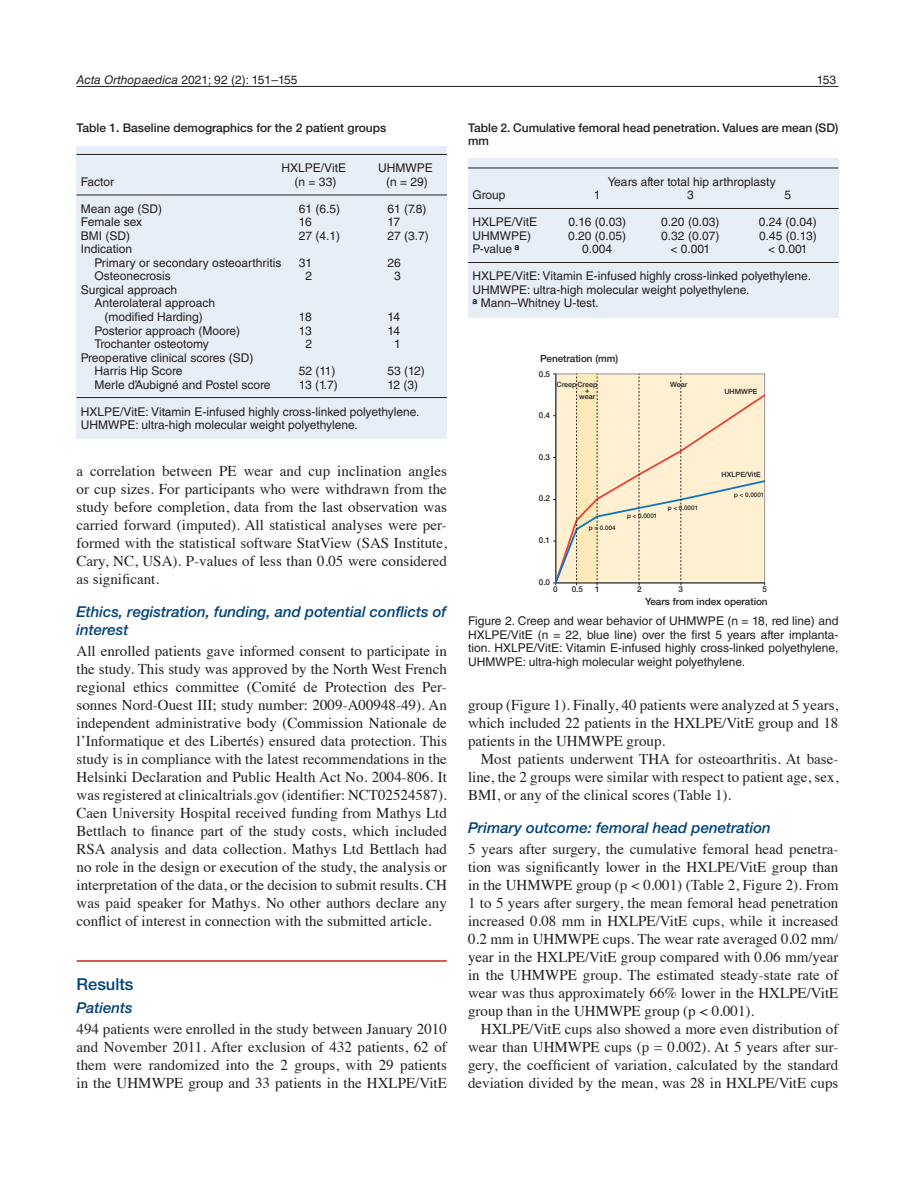
<style>
.page{position:relative;width:915px;height:1191px;background:#fff}
.page>*{position:absolute;margin:0;border:0;box-sizing:border-box;transform-origin:0 0}
.t1{font:500 16.5px "Helvetica Neue LTW1 G";color:#004279}
.t2{font:15px/18px "Times";color:#231f20;text-align:justify}
.t3{font:italic 500 15px/18px "Helvetica Neue LTW1 G";color:#004279}
.t4{font:12px/13.5px "Helvetica LT Std";color:#231f20}
.t5{font:500 12px/13.5px "Helvetica Neue LTW1 G";color:#231f20}
.t6{font:500 9.9px "Helvetica Neue LTW1 G";color:#231f20}
.t7{font:500 8.1px "Helvetica Neue LTW1 G";color:#231f20}
.t8{font:500 7.2px "Helvetica Neue LTW1 G";color:#231f20}
.t9{font:500 6.3px "Helvetica Neue LTW1 G";color:#231f20}
.s1{font-style:italic}
</style>
<div class="page">
<hr style="left:77px;top:86px;width:761px;height:1px;background:#231f20">
<hr style="left:77px;top:960px;width:369px;height:1px;background:#bc2e18">
<div style="left:77px;top:146px;width:369px;height:292px;background:#e8eef8"></div>
<hr style="left:77px;top:154px;width:369px;height:1px;background:#231f20">
<hr style="left:77px;top:195px;width:369px;height:1px;background:#231f20">
<hr style="left:77px;top:397px;width:369px;height:1px;background:#231f20">
<div style="left:468px;top:158px;width:370px;height:159px;background:#e8eef8"></div>
<hr style="left:468px;top:168px;width:370px;height:1px;background:#231f20">
<hr style="left:468px;top:208px;width:370px;height:1px;background:#231f20">
<hr style="left:468px;top:262px;width:370px;height:1px;background:#231f20">
<svg style="left:553px;top:374px;width:213px;height:211px;background:#f6e7c9"></svg>
<p class="t4" style="left:77px;top:73px;width:222px"><span class="s1">Acta Orthopaedica</span> 2021; 92 (2): 151–155</p>
<p class="t4" style="left:816px;top:73px;width:21px">153</p>
<p class="t5" style="left:77px;top:121px;width:311px">Table 1. Baseline demographics for the 2 patient groups</p>
<p class="t4" style="left:281px;top:161px;width:66px">HXLPE/VitE</p>
<p class="t4" style="left:378px;top:161px;width:56px">UHMWPE</p>
<p class="t4" style="left:81px;top:175px;width:35px">Factor</p>
<p class="t4" style="left:294px;top:175px;width:43px">(n = 33)</p>
<p class="t4" style="left:386px;top:175px;width:43px">(n = 29)</p>
<p class="t4" style="left:81px;top:202px;width:83px">Mean age (SD)</p>
<p class="t4" style="left:299px;top:202px;width:43px">61 (6.5)</p>
<p class="t4" style="left:387px;top:202px;width:41px">61 (7.8)</p>
<p class="t4" style="left:81px;top:215px;width:63px">Female sex</p>
<p class="t4" style="left:299px;top:215px;width:14px">16</p>
<p class="t4" style="left:387px;top:215px;width:14px">17</p>
<p class="t4" style="left:81px;top:229px;width:51px">BMI (SD)</p>
<p class="t4" style="left:299px;top:229px;width:43px">27 (4.1)</p>
<p class="t4" style="left:387px;top:229px;width:43px">27 (3.7)</p>
<p class="t4" style="left:95px;top:242px;width:188px;text-indent:-14px">Indication<br>Primary or secondary osteoarthritis</p>
<p class="t4" style="left:299px;top:256px;width:15px">31</p>
<p class="t4" style="left:387px;top:256px;width:15px">26</p>
<p class="t4" style="left:95px;top:269px;width:78px">Osteonecrosis</p>
<p class="t4" style="left:305px;top:269px;width:8px">2</p>
<p class="t4" style="left:394px;top:269px;width:8px">3</p>
<p class="t4" style="left:81px;top:283px;width:98px">Surgical approach</p>
<p class="t4" style="left:95px;top:296px;width:122px">Anterolateral approach</p>
<p class="t4" style="left:105px;top:310px;width:100px">(modified Harding)</p>
<p class="t4" style="left:299px;top:310px;width:14px">18</p>
<p class="t4" style="left:387px;top:310px;width:14px">14</p>
<p class="t4" style="left:95px;top:323px;width:147px">Posterior approach (Moore)</p>
<p class="t4" style="left:299px;top:323px;width:14px">13</p>
<p class="t4" style="left:387px;top:323px;width:14px">14</p>
<p class="t4" style="left:95px;top:337px;width:116px">Trochanter osteotomy</p>
<p class="t4" style="left:305px;top:337px;width:8px">2</p>
<p class="t4" style="left:394px;top:337px;width:8px">1</p>
<p class="t4" style="left:95px;top:350px;width:160px;text-indent:-14px">Preoperative clinical scores (SD)<br>Harris Hip Score</p>
<p class="t4" style="left:299px;top:364px;width:38px">52 (11)</p>
<p class="t4" style="left:387px;top:364px;width:39px">53 (12)</p>
<p class="t4" style="left:95px;top:377px;width:177px">Merle d’Aubigné and Postel score</p>
<p class="t4" style="left:299px;top:377px;width:41px">13 (1.7)</p>
<p class="t4" style="left:387px;top:377px;width:32px">12 (3)</p>
<p class="t4" style="left:81px;top:404px;width:340px">HXLPE/VitE: Vitamin E-infused highly cross-linked polyethylene.<br>UHMWPE: ultra-high molecular weight polyethylene.</p>
<p class="t2" style="left:77px;top:460px;width:371px">a correlation between PE wear and cup inclination angles or cup sizes. For participants who were withdrawn from the study before completion, data from the last observation was carried forward (imputed). All statistical analyses were per&shy;formed with the statistical software StatView (SAS Institute, Cary, NC, USA). P-values of less than 0.05 were considered as significant.</p>
<p class="t3" style="left:77px;top:602px;width:371px">Ethics, registration, funding, and potential conflicts of interest</p>
<p class="t2" style="left:77px;top:640px;width:371px">All enrolled patients gave informed consent to participate in the study. This study was approved by the North West French regional ethics committee (Comité de Protection des Per&shy;sonnes Nord-Ouest III; study number: 2009-A00948-49). An independent administrative body (Commission Nationale de l’Informatique et des Libertés) ensured data protection. This study is in compliance with the latest recommendations in the Helsinki Declaration and Public Health Act No. 2004-806. It was registered at clinicaltrials.gov (identifier: NCT02524587).<br>Caen University Hospital received funding from Mathys Ltd Bettlach to finance part of the study costs, which included RSA analysis and data collection. Mathys Ltd Bettlach had no role in the design or execution of the study, the analysis or interpretation of the data, or the decision to submit results. CH was paid speaker for Mathys. No other authors declare any conflict of interest in connection with the submitted article.</p>
<p class="t1" style="left:77px;top:974px;width:58px">Results</p>
<p class="t3" style="left:77px;top:998px;width:58px">Patients</p>
<p class="t2" style="left:77px;top:1018px;width:371px">494 patients were enrolled in the study between January 2010 and November 2011. After exclusion of 432 patients, 62 of them were randomized into the 2 groups, with 29 patients in the UHMWPE group and 33 patients in the HXLPE/VitE</p>
<p class="t5" style="left:468px;top:121px;width:371px">Table 2. Cumulative femoral head penetration. Values are mean (SD) mm</p>
<p class="t4" style="left:607px;top:175px;width:169px">Years after total hip arthroplasty</p>
<p class="t4" style="left:472px;top:188px;width:35px">Group</p>
<p class="t4" style="left:593px;top:188px;width:8px">1</p>
<p class="t4" style="left:686px;top:188px;width:8px">3</p>
<p class="t4" style="left:784px;top:188px;width:8px">5</p>
<p class="t4" style="left:472px;top:215px;width:66px">HXLPE/VitE</p>
<p class="t4" style="left:568px;top:215px;width:59px">0.16 (0.03)</p>
<p class="t4" style="left:661px;top:215px;width:60px">0.20 (0.03)</p>
<p class="t4" style="left:758px;top:215px;width:60px">0.24 (0.04)</p>
<p class="t4" style="left:472px;top:229px;width:60px">UHMWPE)</p>
<p class="t4" style="left:568px;top:229px;width:60px">0.20 (0.05)</p>
<p class="t4" style="left:661px;top:229px;width:60px">0.32 (0.07)</p>
<p class="t4" style="left:758px;top:229px;width:59px">0.45 (0.13)</p>
<p class="t4" style="left:472px;top:242px;width:49px">P-value <sup>a</sup></p>
<p class="t4" style="left:582px;top:242px;width:32px">0.004</p>
<p class="t4" style="left:670px;top:242px;width:41px">&lt; 0.001</p>
<p class="t4" style="left:767px;top:242px;width:41px">&lt; 0.001</p>
<p class="t4" style="left:472px;top:269px;width:340px">HXLPE/VitE: Vitamin E-infused highly cross-linked polyethylene.<br>UHMWPE: ultra-high molecular weight polyethylene.<br><sup>a</sup> Mann–Whitney U-test.</p>
<p class="t6" style="left:540px;top:352px;width:79px">Penetration (mm)</p>
<p class="t8" style="left:556px;top:380px;width:42px">CreepCreep</p>
<p class="t8" style="left:585px;top:386px;width:6px">+</p>
<p class="t8" style="left:579px;top:392px;width:18px">wear</p>
<p class="t7" style="left:538px;top:369px;width:13px">0.5</p>
<p class="t7" style="left:538px;top:410px;width:13px">0.4</p>
<p class="t7" style="left:538px;top:452px;width:13px">0.3</p>
<p class="t7" style="left:538px;top:493px;width:13px">0.2</p>
<p class="t7" style="left:538px;top:535px;width:13px">0.1</p>
<p class="t7" style="left:538px;top:577px;width:13px">0.0</p>
<p class="t8" style="left:670px;top:380px;width:19px">Wear</p>
<p class="t8" style="left:724px;top:387px;width:34px">UHMWPE</p>
<p class="t8" style="left:721px;top:470px;width:41px">HXLPE/VitE</p>
<p class="t9" style="left:733px;top:491px;width:32px">p &lt; 0.0001</p>
<p class="t9" style="left:667px;top:504px;width:32px">p &lt; 0.0001</p>
<p class="t9" style="left:626px;top:512px;width:32px">p &lt; 0.0001</p>
<p class="t9" style="left:588px;top:523px;width:28px">p = 0.004</p>
<p class="t7" style="left:553px;top:585px;width:6px">0</p>
<p class="t7" style="left:571px;top:585px;width:13px">0.5</p>
<p class="t7" style="left:595px;top:585px;width:6px">1</p>
<p class="t7" style="left:637px;top:585px;width:6px">2</p>
<p class="t7" style="left:678px;top:585px;width:6px">3</p>
<p class="t7" style="left:762px;top:585px;width:6px">5</p>
<p class="t6" style="left:644px;top:595px;width:124px">Years from index operation</p>
<p class="t4" style="left:468px;top:614px;width:371px;text-align:justify">Figure 2. Creep and wear behavior of UHMWPE (n = 18, red line) and HXLPE/VitE (n = 22, blue line) over the first 5 years after implanta&shy;tion. HXLPE/VitE: Vitamin E-infused highly cross-linked polyethylene, UHMWPE: ultra-high molecular weight polyethylene.</p>
<p class="t2" style="left:468px;top:694px;width:371px">group (Figure 1). Finally, 40 patients were analyzed at 5 years, which included 22 patients in the HXLPE/VitE group and 18 patients in the UHMWPE group.</p>
<p class="t2" style="left:468px;top:748px;width:371px;text-indent:13px">Most patients underwent THA for osteoarthritis. At base&shy;line, the 2 groups were similar with respect to patient age, sex, BMI, or any of the clinical scores (Table 1).</p>
<p class="t3" style="left:468px;top:818px;width:304px">Primary outcome: femoral head penetration</p>
<p class="t2" style="left:468px;top:838px;width:371px">5 years after surgery, the cumulative femoral head penetra&shy;tion was significantly lower in the HXLPE/VitE group than in the UHMWPE group (p &lt; 0.001) (Table 2, Figure 2). From 1 to 5 years after surgery, the mean femoral head penetration increased 0.08 mm in HXLPE/VitE cups, while it increased 0.2 mm in UHMWPE cups. The wear rate averaged 0.02 mm/ year in the HXLPE/VitE group compared with 0.06 mm/year in the UHMWPE group. The estimated steady-state rate of wear was thus approximately 66% lower in the HXLPE/VitE group than in the UHMWPE group (p &lt; 0.001).</p>
<p class="t2" style="left:468px;top:1018px;width:371px;text-indent:13px">HXLPE/VitE cups also showed a more even distribution of wear than UHMWPE cups (p = 0.002). At 5 years after sur&shy;gery, the coefficient of variation, calculated by the standard deviation divided by the mean, was 28 in HXLPE/VitE cups</p>
</div>
